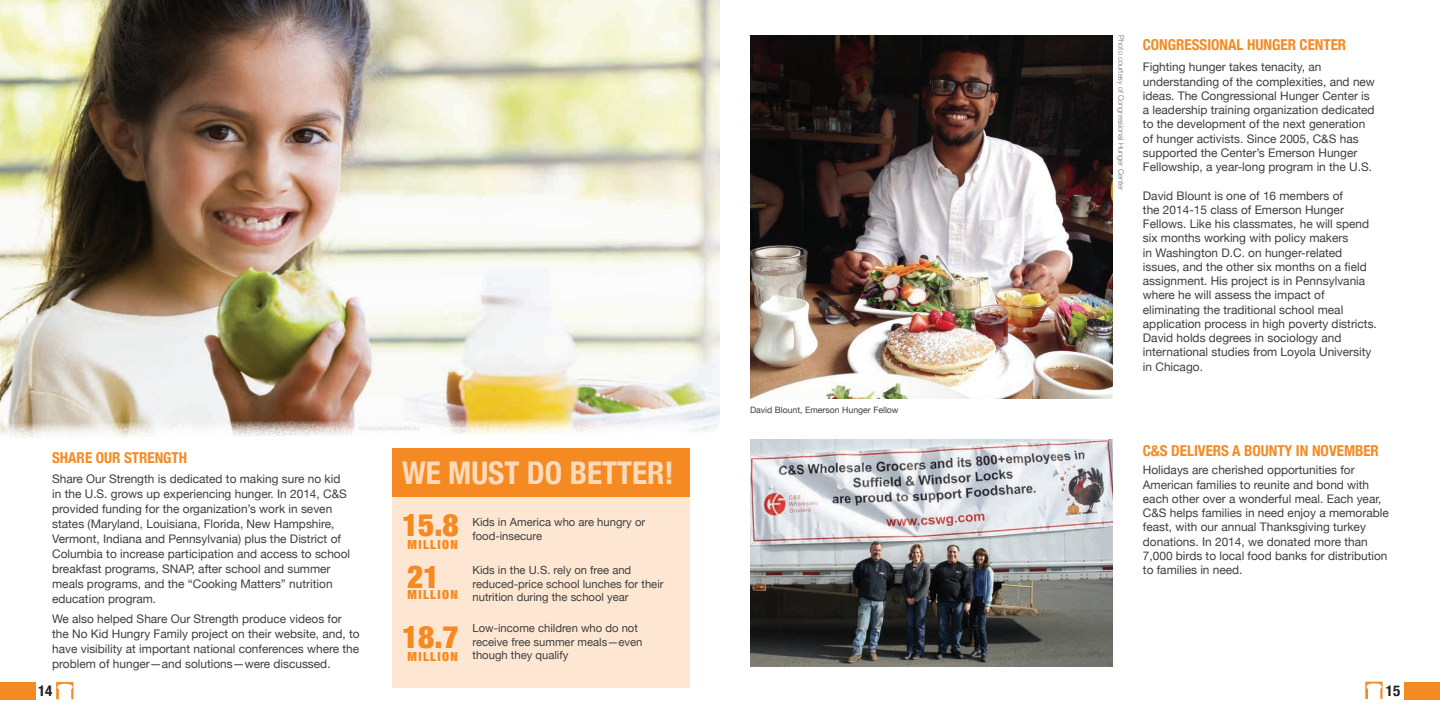
<style>
.page{position:relative;width:1440px;height:720px;background:#fff}
.page>*{position:absolute;margin:0;border:0;box-sizing:border-box;transform-origin:0 0}
.t1{font:700 condensed 31.25px "Helvetica Neue";color:#fbdbbc}
.t2{font:900 condensed 31.25px/51.8px "Helvetica Neue";color:#f68a22}
.t3{font:700 condensed 15px "Helvetica Neue";color:#f68a22}
.t4{font:700 condensed 15px "Helvetica Neue";color:#231f20}
.t5{font:900 condensed 12.5px "Helvetica Neue";letter-spacing:.11em;color:#f68a22}
.t6{font:11.88px/14.2px "Helvetica Neue";color:#3e3e3f}
.t7{font:11.25px/13.5px "Helvetica Neue";color:#3e3e3f}
.t8{font:8.75px "Helvetica Neue";color:#3e3e3f}
.t9{font:300 7.5px "Helvetica Neue";color:#6c6d70}
</style>
<div class="page">
<svg style="left:1365px;top:682px;width:18px;height:17px"></svg>
<img style="left:750px;top:440px;width:363px;height:226px">
<img style="left:750px;top:35px;width:363px;height:363px">
<div style="left:1405px;top:682px;width:35px;height:17px;background:#f68a22"></div>
<img style="left:0;top:0;width:720px;height:438px">
<div style="left:0;top:682px;width:35px;height:18px;background:#f68a22"></div>
<div style="left:392px;top:490px;width:298px;height:198px;background:#fde7d2"></div>
<svg style="left:56px;top:682px;width:17px;height:17px"></svg>
<div style="left:392px;top:448px;width:298px;height:48px;background:#f68a22"></div>
<p class="t3" style="left:52px;top:448px;width:136px">SHARE OUR STRENGTH</p>
<p class="t6" style="left:52px;top:471px;width:300px;line-height:15px">Share Our Strength is dedicated to making sure no kid in the U.S. grows up experiencing hunger. In 2014, C&amp;S provided funding for the organization’s work in seven states (Maryland, Louisiana, Florida, New Hampshire, Vermont, Indiana and Pennsylvania) plus the District of Columbia to increase participation and access to school breakfast programs, SNAP, after school and summer meals programs, and the “Cooking Matters” nutrition education program.</p>
<p class="t6" style="left:52px;top:611px;width:309px;line-height:15px">We also helped Share Our Strength produce videos for the No Kid Hungry Family project on their website, and, to have visibility at important national conferences where the problem of hunger—and solutions—were discussed.</p>
<p class="t4" style="left:38px;top:682px;width:16px">14</p>
<h1 class="t1" style="left:402px;top:454px;width:273px">WE MUST DO BETTER!</h1>
<h1 class="t2" style="left:402px;top:499px;width:58px">15.8<br>21</h1>
<h1 class="t2" style="left:402px;top:611px;width:58px">18.7</h1>
<p class="t5" style="left:408px;top:536px;width:52px">MILLION</p>
<p class="t5" style="left:408px;top:587px;width:52px">MILLION</p>
<p class="t5" style="left:408px;top:649px;width:52px">MILLION</p>
<p class="t7" style="left:473px;top:515px;width:174px">Kids in America who are hungry or food-insecure</p>
<p class="t7" style="left:473px;top:563px;width:193px">Kids in the U.S. rely on free and reduced-price school lunches for their nutrition during the school year</p>
<p class="t7" style="left:473px;top:621px;width:172px">Low-income children who do not receive free summer meals—even though they qualify</p>
<p class="t8" style="left:750px;top:405px;width:150px">David Blount, Emerson Hunger Fellow</p>
<p class="t9" style="left:1126px;top:35px;width:156px;rotate:90deg">Photo courtesy of Congressional Hunger Center</p>
<p class="t3" style="left:1143px;top:35px;width:205px">CONGRESSIONAL HUNGER CENTER</p>
<p class="t6" style="left:1143px;top:60px;width:234px">Fighting hunger takes tenacity, an understanding of the complexities, and new ideas. The Congressional Hunger Center is a leadership training organization dedicated to the development of the next generation of hunger activists. Since 2005, C&amp;S has supported the Center’s Emerson Hunger Fellowship, a year-long program in the U.S.</p>
<p class="t6" style="left:1143px;top:188px;width:236px">David Blount is one of 16 members of<br>the 2014-15 class of Emerson Hunger Fellows. Like his classmates, he will spend six months working with policy makers<br>in Washington D.C. on hunger-related issues, and the other six months on a field assignment. His project is in Pennsylvania where he will assess the impact of eliminating the traditional school meal application process in high poverty districts.<br>David holds degrees in sociology and international studies from Loyola University in Chicago.</p>
<p class="t3" style="left:1143px;top:441px;width:238px">C&amp;S DELIVERS A BOUNTY IN NOVEMBER</p>
<p class="t6" style="left:1143px;top:463px;width:247px">Holidays are cherished opportunities for American families to reunite and bond with each other over a wonderful meal. Each year, C&amp;S helps families in need enjoy a memorable feast, with our annual Thanksgiving turkey donations. In 2014, we donated more than 7,000 birds to local food banks for distribution to families in need.</p>
<p class="t4" style="left:1386px;top:682px;width:16px">15</p>
</div>
